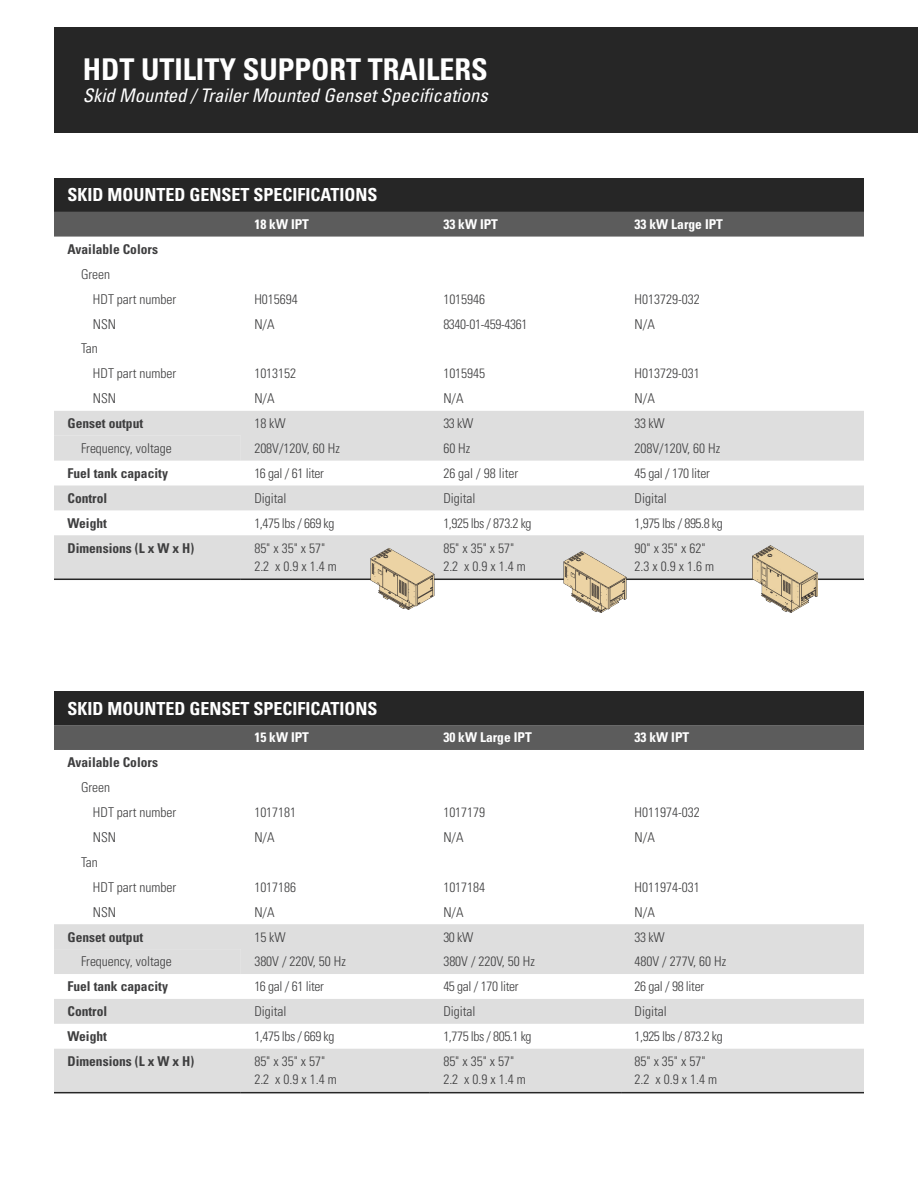
<style>
.page{position:relative;width:918px;height:1188px;background:#fff}
.page>*{position:absolute;margin:0;border:0;box-sizing:border-box;transform-origin:0 0}
.HDT_DS_Page_Title01{font:700 condensed 30px "Univers LT Std";color:#fff}
.HDT_DS_Page_Title01-2{font:italic condensed 18.75px "Univers LT Std";color:#fff}
.Paragraph_Style_1{font:700 condensed 18px "Univers LT Std";color:#fff}
.HDT_DS_Data_Text{font:300 condensed 13.5px "Univers LT Std";color:#3e3e3f}
.HDT_DS_Data_Subhead{font:700 condensed 13.5px "Univers LT Std";color:#3e3e3f}
.HDT_DS_Data_Text-2{font:300 condensed 13.5px "Univers LT Std";letter-spacing:-.03em;color:#3e3e3f}
.HDT_DS_Data_Text-3{font:300 condensed 13.5px "Univers LT Std";letter-spacing:-.025em;color:#3e3e3f}
.HDT_DS_Data_Subhead-2{font:700 condensed 13.5px "Univers LT Std";color:#fff}
</style>
<div class="page">
<div style="left:54px;top:28px;width:864px;height:105px;background:#262626"></div>
<div style="left:54px;top:178px;width:810px;height:34px;background:#262626"></div>
<div style="left:54px;top:212px;width:810px;height:25px;background:#5c5c5c"></div>
<div style="left:54px;top:411px;width:810px;height:25px;background:#dedede"></div>
<svg style="left:54px;top:436px;width:810px;height:143px;fill:#dedede"></svg>
<hr style="left:54px;top:579px;width:187px;height:1px;background:#262626">
<hr style="left:241px;top:579px;width:189px;height:1px;background:#262626">
<hr style="left:430px;top:579px;width:191px;height:1px;background:#262626">
<hr style="left:621px;top:579px;width:243px;height:1px;background:#262626">
<img style="left:369px;top:542px;width:66px;height:67px">
<img style="left:562px;top:545px;width:66px;height:67px">
<img style="left:752px;top:545px;width:66px;height:67px">
<div style="left:54px;top:691px;width:810px;height:34px;background:#262626"></div>
<div style="left:54px;top:725px;width:810px;height:25px;background:#5c5c5c"></div>
<div style="left:54px;top:924px;width:810px;height:25px;background:#dedede"></div>
<svg style="left:54px;top:949px;width:810px;height:143px;fill:#dedede"></svg>
<hr style="left:54px;top:1092px;width:187px;height:1px;background:#262626">
<hr style="left:241px;top:1092px;width:189px;height:1px;background:#262626">
<hr style="left:430px;top:1092px;width:191px;height:1px;background:#262626">
<hr style="left:621px;top:1092px;width:243px;height:1px;background:#262626">
<p class="HDT_DS_Page_Title01" style="left:83px;top:51px;width:407px">HDT UTILITY SUPPORT TRAILERS</p>
<p class="HDT_DS_Page_Title01-2" style="left:83px;top:84px;width:407px">Skid Mounted / Trailer Mounted Genset Specifications</p>
<p class="Paragraph_Style_1" style="left:68px;top:184px;width:311px">SKID MOUNTED GENSET SPECIFICATIONS</p>
<p class="HDT_DS_Data_Subhead-2" style="left:254px;top:216px;width:56px">18 kW IPT</p>
<p class="HDT_DS_Data_Subhead-2" style="left:443px;top:216px;width:56px">33 kW IPT</p>
<p class="HDT_DS_Data_Subhead-2" style="left:635px;top:216px;width:90px">33 kW Large IPT</p>
<p class="HDT_DS_Data_Subhead" style="left:68px;top:241px;width:92px">Available Colors</p>
<p class="HDT_DS_Data_Text" style="left:81px;top:266px;width:31px">Green</p>
<p class="HDT_DS_Data_Text" style="left:93px;top:291px;width:85px">HDT part number</p>
<p class="HDT_DS_Data_Text" style="left:254px;top:291px;width:45px">H015694</p>
<p class="HDT_DS_Data_Text" style="left:443px;top:291px;width:43px">1015946</p>
<p class="HDT_DS_Data_Text" style="left:635px;top:291px;width:67px">H013729-032</p>
<p class="HDT_DS_Data_Text" style="left:93px;top:316px;width:25px">NSN</p>
<p class="HDT_DS_Data_Text" style="left:254px;top:316px;width:22px">N/A</p>
<p class="HDT_DS_Data_Text-3" style="left:443px;top:316px;width:86px">8340-01-459-4361</p>
<p class="HDT_DS_Data_Text" style="left:635px;top:316px;width:22px">N/A</p>
<p class="HDT_DS_Data_Text" style="left:81px;top:341px;width:18px">Tan</p>
<p class="HDT_DS_Data_Text" style="left:93px;top:366px;width:85px">HDT part number</p>
<p class="HDT_DS_Data_Text" style="left:254px;top:366px;width:43px">1013152</p>
<p class="HDT_DS_Data_Text" style="left:443px;top:366px;width:43px">1015945</p>
<p class="HDT_DS_Data_Text" style="left:635px;top:366px;width:67px">H013729-031</p>
<p class="HDT_DS_Data_Text" style="left:93px;top:390px;width:25px">NSN</p>
<p class="HDT_DS_Data_Text" style="left:254px;top:390px;width:22px">N/A</p>
<p class="HDT_DS_Data_Text" style="left:443px;top:390px;width:22px">N/A</p>
<p class="HDT_DS_Data_Text" style="left:635px;top:390px;width:22px">N/A</p>
<p class="HDT_DS_Data_Subhead" style="left:68px;top:415px;width:77px">Genset output</p>
<p class="HDT_DS_Data_Text" style="left:254px;top:415px;width:33px">18 kW</p>
<p class="HDT_DS_Data_Text" style="left:443px;top:415px;width:32px">33 kW</p>
<p class="HDT_DS_Data_Text" style="left:635px;top:415px;width:32px">33 kW</p>
<p class="HDT_DS_Data_Text" style="left:81px;top:440px;width:92px">Frequency, voltage</p>
<p class="HDT_DS_Data_Text" style="left:254px;top:440px;width:87px">208V/120V, 60 Hz</p>
<p class="HDT_DS_Data_Text" style="left:443px;top:440px;width:28px">60 Hz</p>
<p class="HDT_DS_Data_Text" style="left:635px;top:440px;width:87px">208V/120V, 60 Hz</p>
<p class="HDT_DS_Data_Subhead" style="left:68px;top:465px;width:102px">Fuel tank capacity</p>
<p class="HDT_DS_Data_Text-3" style="left:254px;top:465px;width:71px">16 gal / 61 liter</p>
<p class="HDT_DS_Data_Text" style="left:443px;top:465px;width:76px">26 gal / 98 liter</p>
<p class="HDT_DS_Data_Text-3" style="left:635px;top:465px;width:77px">45 gal / 170 liter</p>
<p class="HDT_DS_Data_Subhead" style="left:68px;top:490px;width:41px">Control</p>
<p class="HDT_DS_Data_Text" style="left:254px;top:490px;width:34px">Digital</p>
<p class="HDT_DS_Data_Text" style="left:443px;top:490px;width:34px">Digital</p>
<p class="HDT_DS_Data_Text" style="left:635px;top:490px;width:34px">Digital</p>
<p class="HDT_DS_Data_Subhead" style="left:68px;top:515px;width:41px">Weight</p>
<p class="HDT_DS_Data_Text-2" style="left:254px;top:515px;width:82px">1,475 lbs / 669 kg</p>
<p class="HDT_DS_Data_Text-2" style="left:443px;top:515px;width:90px">1,925 lbs / 873.2 kg</p>
<p class="HDT_DS_Data_Text-2" style="left:635px;top:515px;width:90px">1,975 lbs / 895.8 kg</p>
<p class="HDT_DS_Data_Subhead" style="left:68px;top:540px;width:128px">Dimensions (L x W x H)</p>
<p class="HDT_DS_Data_Text" style="left:254px;top:540px;width:72px">85" x 35" x 57"</p>
<p class="HDT_DS_Data_Text" style="left:254px;top:558px;width:84px">2.2 x 0.9 x 1.4 m</p>
<p class="HDT_DS_Data_Text" style="left:443px;top:540px;width:72px">85" x 35" x 57"</p>
<p class="HDT_DS_Data_Text" style="left:443px;top:558px;width:84px">2.2 x 0.9 x 1.4 m</p>
<p class="HDT_DS_Data_Text" style="left:635px;top:540px;width:72px">90" x 35" x 62"</p>
<p class="HDT_DS_Data_Text" style="left:635px;top:558px;width:81px">2.3 x 0.9 x 1.6 m</p>
<p class="Paragraph_Style_1" style="left:68px;top:697px;width:311px">SKID MOUNTED GENSET SPECIFICATIONS</p>
<p class="HDT_DS_Data_Subhead-2" style="left:254px;top:729px;width:56px">15 kW IPT</p>
<p class="HDT_DS_Data_Subhead-2" style="left:443px;top:729px;width:90px">30 kW Large IPT</p>
<p class="HDT_DS_Data_Subhead-2" style="left:635px;top:729px;width:56px">33 kW IPT</p>
<p class="HDT_DS_Data_Subhead" style="left:68px;top:754px;width:92px">Available Colors</p>
<p class="HDT_DS_Data_Text" style="left:81px;top:779px;width:31px">Green</p>
<p class="HDT_DS_Data_Text" style="left:93px;top:804px;width:85px">HDT part number</p>
<p class="HDT_DS_Data_Text" style="left:254px;top:804px;width:43px">1017181</p>
<p class="HDT_DS_Data_Text" style="left:443px;top:804px;width:43px">1017179</p>
<p class="HDT_DS_Data_Text" style="left:635px;top:804px;width:67px">H011974-032</p>
<p class="HDT_DS_Data_Text" style="left:93px;top:829px;width:25px">NSN</p>
<p class="HDT_DS_Data_Text" style="left:254px;top:829px;width:22px">N/A</p>
<p class="HDT_DS_Data_Text" style="left:443px;top:829px;width:22px">N/A</p>
<p class="HDT_DS_Data_Text" style="left:635px;top:829px;width:22px">N/A</p>
<p class="HDT_DS_Data_Text" style="left:81px;top:854px;width:18px">Tan</p>
<p class="HDT_DS_Data_Text" style="left:93px;top:879px;width:85px">HDT part number</p>
<p class="HDT_DS_Data_Text" style="left:254px;top:879px;width:43px">1017186</p>
<p class="HDT_DS_Data_Text" style="left:443px;top:879px;width:43px">1017184</p>
<p class="HDT_DS_Data_Text" style="left:635px;top:879px;width:67px">H011974-031</p>
<p class="HDT_DS_Data_Text" style="left:93px;top:904px;width:25px">NSN</p>
<p class="HDT_DS_Data_Text" style="left:254px;top:904px;width:22px">N/A</p>
<p class="HDT_DS_Data_Text" style="left:443px;top:904px;width:22px">N/A</p>
<p class="HDT_DS_Data_Text" style="left:635px;top:904px;width:22px">N/A</p>
<p class="HDT_DS_Data_Subhead" style="left:68px;top:928px;width:77px">Genset output</p>
<p class="HDT_DS_Data_Text" style="left:254px;top:929px;width:33px">15 kW</p>
<p class="HDT_DS_Data_Text" style="left:443px;top:929px;width:32px">30 kW</p>
<p class="HDT_DS_Data_Text" style="left:635px;top:929px;width:32px">33 kW</p>
<p class="HDT_DS_Data_Text" style="left:81px;top:954px;width:92px">Frequency, voltage</p>
<p class="HDT_DS_Data_Text" style="left:254px;top:954px;width:93px">380V / 220V, 50 Hz</p>
<p class="HDT_DS_Data_Text" style="left:443px;top:954px;width:93px">380V / 220V, 50 Hz</p>
<p class="HDT_DS_Data_Text" style="left:635px;top:954px;width:93px">480V / 277V, 60 Hz</p>
<p class="HDT_DS_Data_Subhead" style="left:68px;top:978px;width:102px">Fuel tank capacity</p>
<p class="HDT_DS_Data_Text-3" style="left:254px;top:978px;width:71px">16 gal / 61 liter</p>
<p class="HDT_DS_Data_Text-3" style="left:443px;top:978px;width:77px">45 gal / 170 liter</p>
<p class="HDT_DS_Data_Text-3" style="left:635px;top:978px;width:71px">26 gal / 98 liter</p>
<p class="HDT_DS_Data_Subhead" style="left:68px;top:1003px;width:41px">Control</p>
<p class="HDT_DS_Data_Text" style="left:254px;top:1003px;width:34px">Digital</p>
<p class="HDT_DS_Data_Text" style="left:443px;top:1003px;width:34px">Digital</p>
<p class="HDT_DS_Data_Text" style="left:635px;top:1003px;width:34px">Digital</p>
<p class="HDT_DS_Data_Subhead" style="left:68px;top:1028px;width:41px">Weight</p>
<p class="HDT_DS_Data_Text-2" style="left:254px;top:1028px;width:82px">1,475 lbs / 669 kg</p>
<p class="HDT_DS_Data_Text-2" style="left:443px;top:1028px;width:90px">1,775 lbs / 805.1 kg</p>
<p class="HDT_DS_Data_Text-2" style="left:635px;top:1028px;width:90px">1,925 lbs / 873.2 kg</p>
<p class="HDT_DS_Data_Subhead" style="left:68px;top:1053px;width:128px">Dimensions (L x W x H)</p>
<p class="HDT_DS_Data_Text" style="left:254px;top:1053px;width:72px">85" x 35" x 57"</p>
<p class="HDT_DS_Data_Text" style="left:254px;top:1071px;width:84px">2.2 x 0.9 x 1.4 m</p>
<p class="HDT_DS_Data_Text" style="left:443px;top:1053px;width:72px">85" x 35" x 57"</p>
<p class="HDT_DS_Data_Text" style="left:443px;top:1071px;width:84px">2.2 x 0.9 x 1.4 m</p>
<p class="HDT_DS_Data_Text" style="left:635px;top:1053px;width:72px">85" x 35" x 57"</p>
<p class="HDT_DS_Data_Text" style="left:635px;top:1071px;width:84px">2.2 x 0.9 x 1.4 m</p>
</div>
